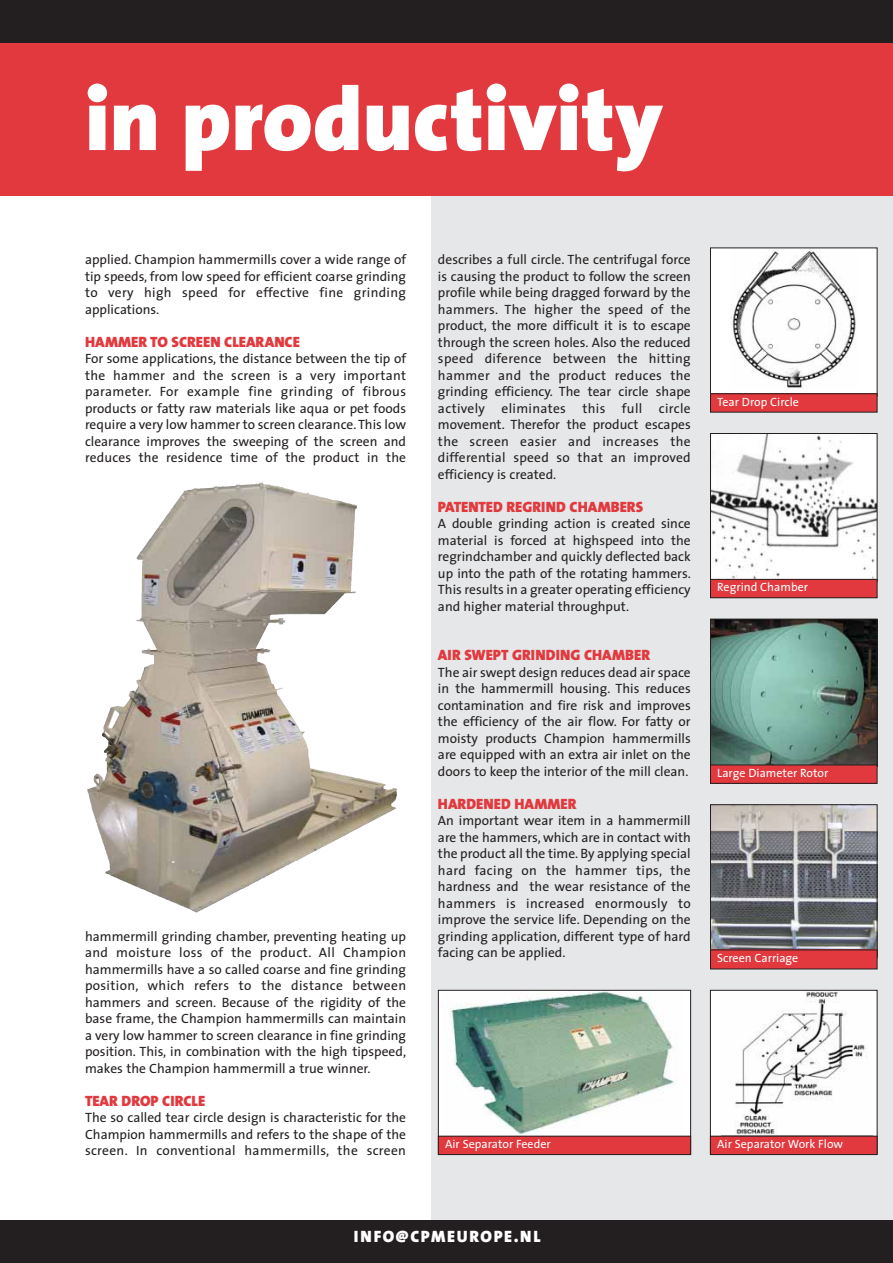
<style>
.page{position:relative;width:893px;height:1263px;background:#fff}
.page>*{position:absolute;margin:0;border:0;box-sizing:border-box;transform-origin:0 0}
.t1{font:900 89.25px "The Sans";color:#fff}
.t2{font:900 16.5px "The Sans";letter-spacing:.095em;color:#fff}
.t3{font:900 15px "The Sans";color:#e1393e}
.t4{font:13.5px/16.5px "The Sans";color:#231f20;text-align:justify}
.t5{font:12px "The Sans";color:#fff}
</style>
<div class="page">
<div style="left:432px;top:190px;width:461px;height:1039px;background:#e6e7e8"></div>
<svg style="left:87px;top:482px;width:311px;height:431px"></svg>
<div style="left:710px;top:248px;width:167px;height:148px;background:#fff"></div>
<img style="left:731px;top:250px;width:125px;height:138px">
<div style="left:710px;top:248px;width:167px;height:148px;border:1px solid #231f20"></div>
<img style="left:712px;top:435px;width:163px;height:144px">
<div style="left:710px;top:433px;width:167px;height:149px;border:1px solid #231f20"></div>
<img style="left:712px;top:621px;width:163px;height:143px">
<div style="left:710px;top:619px;width:167px;height:147px;border:1px solid #231f20"></div>
<img style="left:712px;top:806px;width:163px;height:143px">
<div style="left:710px;top:804px;width:167px;height:154px;border:1px solid #231f20"></div>
<div style="left:710px;top:394px;width:167px;height:18px;background:#e1393e"></div>
<div style="left:710px;top:393px;width:167px;height:20px;border:1px solid #231f20"></div>
<div style="left:710px;top:579px;width:167px;height:19px;background:#e1393e"></div>
<div style="left:710px;top:579px;width:167px;height:19px;border:1px solid #231f20"></div>
<div style="left:710px;top:765px;width:167px;height:18px;background:#e1393e"></div>
<div style="left:710px;top:764px;width:167px;height:20px;border:1px solid #231f20"></div>
<div style="left:710px;top:950px;width:167px;height:19px;background:#e1393e"></div>
<div style="left:710px;top:990px;width:167px;height:164px;background:#fff"></div>
<img style="left:735px;top:992px;width:132px;height:143px">
<div style="left:710px;top:990px;width:167px;height:164px;border:1px solid #231f20"></div>
<div style="left:710px;top:1136px;width:167px;height:18px;background:#e1393e"></div>
<div style="left:710px;top:1136px;width:167px;height:19px;border:1px solid #231f20"></div>
<div style="left:438px;top:990px;width:253px;height:164px;background:#fff"></div>
<img style="left:443px;top:992px;width:241px;height:144px">
<div style="left:438px;top:990px;width:253px;height:164px;border:1px solid #231f20"></div>
<div style="left:438px;top:1136px;width:253px;height:18px;background:#e1393e"></div>
<div style="left:438px;top:1136px;width:253px;height:19px;border:1px solid #231f20"></div>
<div style="left:0;top:43px;width:893px;height:153px;background:#e1393e"></div>
<div style="left:0;top:0;width:893px;height:43px;background:#231f20"></div>
<div style="left:0;top:1220px;width:893px;height:43px;background:#231f20"></div>
<img style="left:87px;top:636px;width:70px;height:153px">
<h1 class="t1" style="left:85px;top:85px;width:579px">in productivity</h1>
<p class="t4" style="left:85px;top:253px;width:323px">applied. Champion hammermills cover a wide range of tip speeds, from low speed for efficient coarse grinding to very high speed for effective fine grinding applications.</p>
<p class="t3" style="left:85px;top:336px;width:216px">HAMMER TO SCREEN CLEARANCE</p>
<p class="t4" style="left:85px;top:352px;width:323px">For some applications, the distance between the tip of the hammer and the screen is a very important parameter. For example fine grinding of fibrous products or fatty raw materials like aqua or pet foods require a very low hammer to screen clearance. This low clearance improves the sweeping of the screen and reduces the residence time of the product in the</p>
<p class="t4" style="left:85px;top:929px;width:323px">hammermill grinding chamber, preventing heating up and moisture loss of the product. All Champion hammermills have a so called coarse and fine grinding position, which refers to the distance between hammers and screen. Because of the rigidity of the base frame, the Champion hammermills can maintain a very low hammer to screen clearance in fine grinding position. This, in combination with the high tipspeed, makes the Champion hammermill a true winner.</p>
<p class="t3" style="left:85px;top:1095px;width:122px">TEAR DROP CIRCLE</p>
<p class="t4" style="left:85px;top:1111px;width:323px">The so called tear circle design is characteristic for the Champion hammermills and refers to the shape of the screen. In conventional hammermills, the screen</p>
<p class="t4" style="left:438px;top:253px;width:254px">describes a full circle. The centrifugal force is causing the product to follow the screen profile while being dragged forward by the hammers. The higher the speed of the product, the more difficult it is to escape through the screen holes. Also the reduced speed diference between the hitting hammer and the product reduces the grinding efficiency. The tear circle shape actively eliminates this full circle movement. Therefor the product escapes the screen easier and increases the differential speed so that an improved efficiency is created.</p>
<p class="t3" style="left:438px;top:501px;width:207px">PATENTED REGRIND CHAMBERS</p>
<p class="t4" style="left:438px;top:517px;width:254px">A double grinding action is created since material is forced at highspeed into the regrindchamber and quickly deflected back up into the path of the rotating hammers.<br>This results in a greater operating efficiency and higher material throughput.</p>
<p class="t3" style="left:438px;top:649px;width:214px">AIR SWEPT GRINDING CHAMBER</p>
<p class="t4" style="left:438px;top:665px;width:254px">The air swept design reduces dead air space in the hammermill housing. This reduces contamination and fire risk and improves the efficiency of the air flow. For fatty or moisty products Champion hammermills are equipped with an extra air inlet on the doors to keep the interior of the mill clean.</p>
<p class="t3" style="left:438px;top:798px;width:140px">HARDENED HAMMER</p>
<p class="t4" style="left:438px;top:814px;width:254px">An important wear item in a hammermill are the hammers, which are in contact with the product all the time. By applying special hard facing on the hammer tips, the hardness and the wear resistance of the hammers is increased enormously to improve the service life. Depending on the grinding application, different type of hard facing can be applied.</p>
<p class="t5" style="left:717px;top:397px;width:83px">Tear Drop Circle</p>
<p class="t5" style="left:717px;top:583px;width:92px">Regrind Chamber</p>
<p class="t5" style="left:717px;top:768px;width:113px">Large Diameter Rotor</p>
<p class="t5" style="left:717px;top:953px;width:83px">Screen Carriage</p>
<p class="t5" style="left:445px;top:1139px;width:107px">Air Separator Feeder</p>
<p class="t5" style="left:717px;top:1139px;width:127px">Air Separator Work Flow</p>
<p class="t2" style="left:354px;top:1230px;width:188px">INFO@CPMEUROPE.NL</p>
</div>
